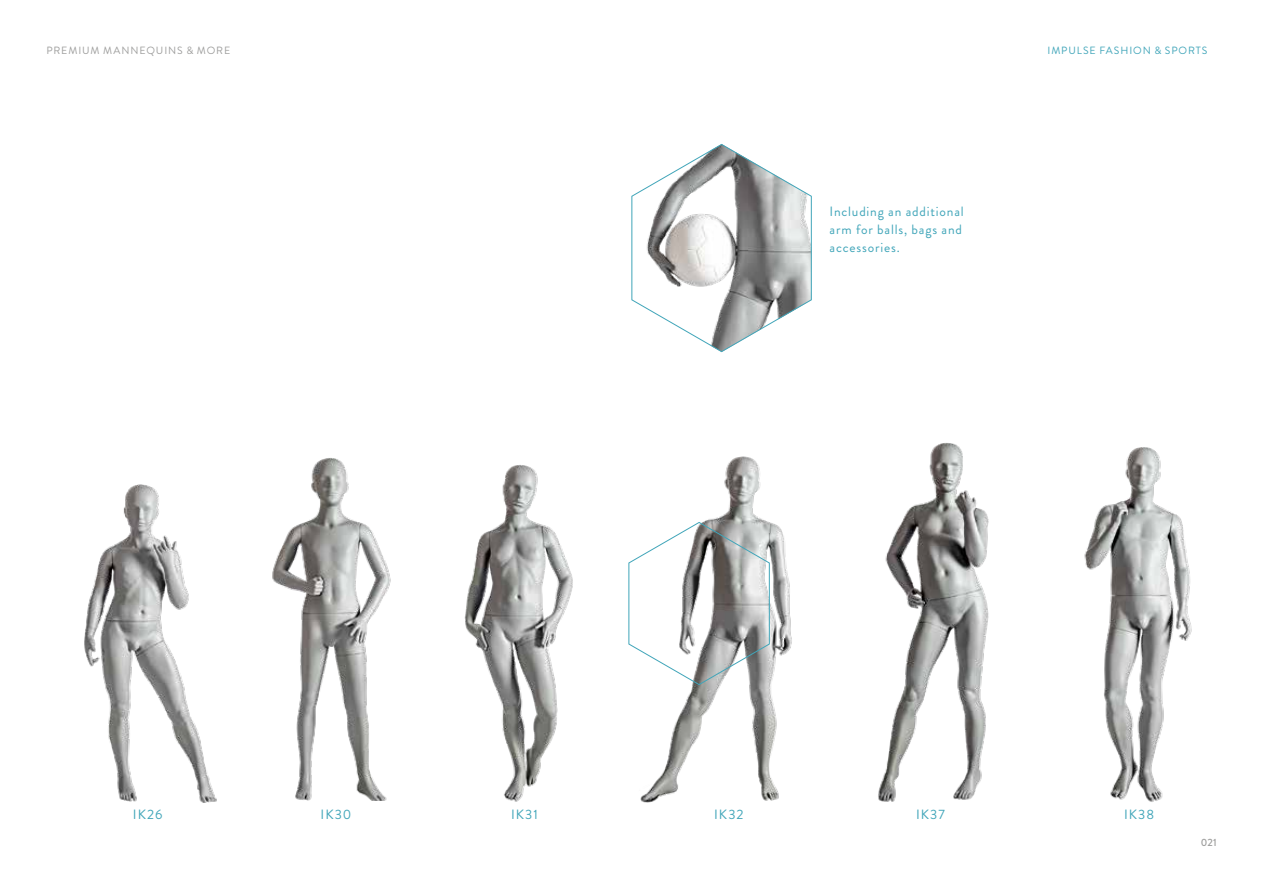
<style>
.page{position:relative;width:1263px;height:893px;background:#fff}
.page>*{position:absolute;margin:0;border:0;box-sizing:border-box;transform-origin:0 0}
.t1{font:13.5px/18px "Brandon Grotesque";letter-spacing:.06em;color:#40a5b9;text-align:justify}
.t2{font:10.5px "Brandon Grotesque";letter-spacing:.085em;color:#9d9d9c}
.t3{font:10.5px "Brandon Grotesque";letter-spacing:.085em;color:#40a5b9}
.t4{font:500 10.5px "Brandon Grotesque";color:#9d9d9c}
</style>
<div class="page">
<svg style="left:631px;top:144px;width:181px;height:208px"></svg>
<img style="left:84px;top:485px;width:133px;height:317px">
<img style="left:272px;top:458px;width:119px;height:343px">
<img style="left:464px;top:465px;width:109px;height:337px">
<img style="left:878px;top:443px;width:111px;height:359px">
<img style="left:1084px;top:447px;width:108px;height:355px">
<img style="left:640px;top:456px;width:152px;height:347px">
<svg style="left:628px;top:522px;width:142px;height:163px"></svg>
<p class="t2" style="left:46px;top:43px;width:185px">PREMIUM MANNEQUINS &amp; MORE</p>
<p class="t3" style="left:1047px;top:43px;width:162px">IMPULSE FASHION &amp; SPORTS</p>
<p class="t1" style="left:829px;top:203px;width:136px">Including an additional arm for balls, bags and accessories.</p>
<p class="t1" style="left:133px;top:805px;width:31px">IK26</p>
<p class="t1" style="left:321px;top:805px;width:32px">IK30</p>
<p class="t1" style="left:511px;top:805px;width:28px">IK31</p>
<p class="t1" style="left:714px;top:805px;width:31px">IK32</p>
<p class="t1" style="left:916px;top:805px;width:30px">IK37</p>
<p class="t1" style="left:1124px;top:805px;width:32px">IK38</p>
<p class="t4" style="left:1201px;top:835px;width:17px">021</p>
</div>
